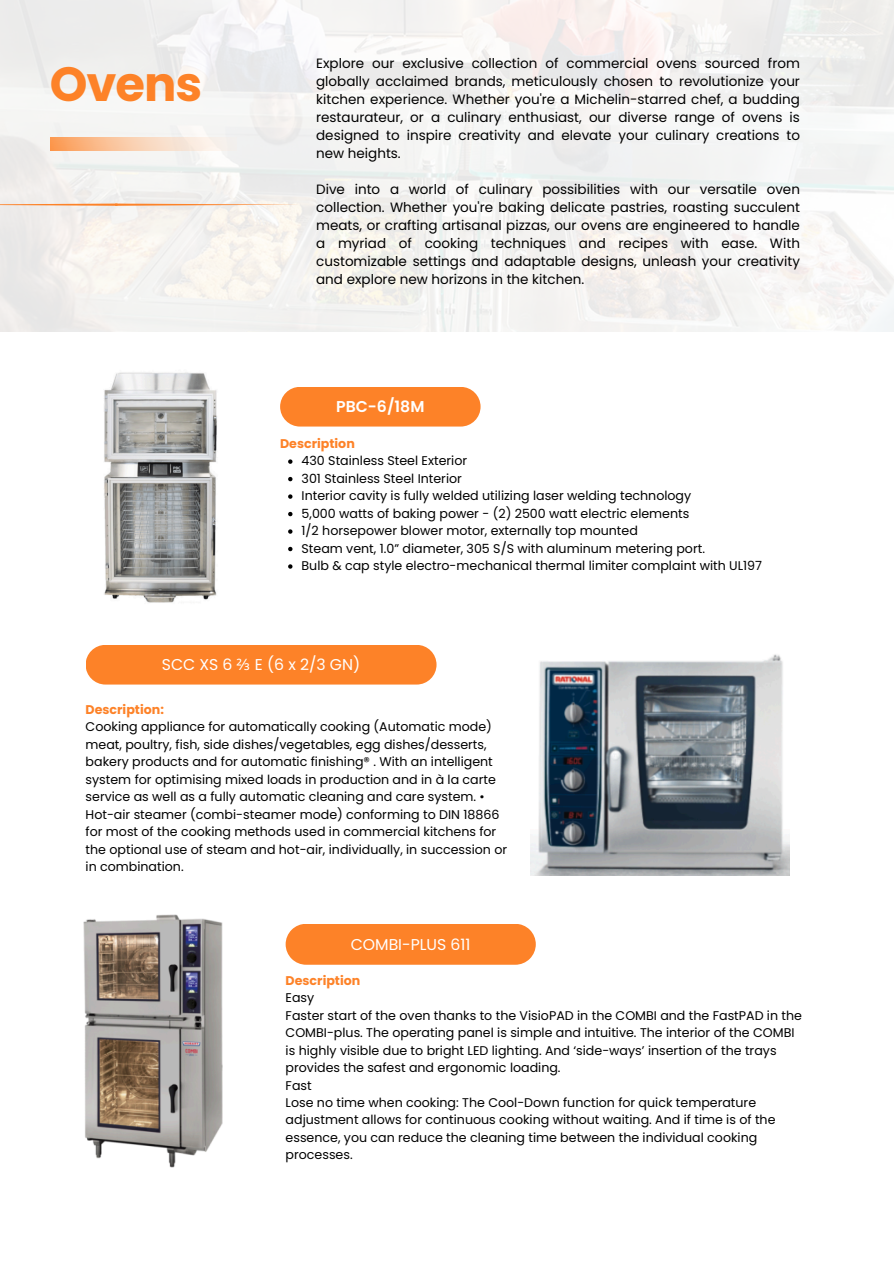
<style>
.page{position:relative;width:894px;height:1264px;background:#fff}
.page>*{position:absolute;margin:0;border:0;box-sizing:border-box;transform-origin:0 0}
.t1{font:700 48px "Poppins";letter-spacing:-.02em;color:#fd8228}
.t2{font:15.6px "Poppins";color:#fff}
.t3{font:600 15.6px "Poppins";color:#fff}
.t4{font:13.5px/18px "Poppins";color:#000;text-align:justify}
.t5{font:12.6px/17.4px "Poppins";color:#000}
.t6{font:700 12.6px "Poppins";color:#fd8228}
.s1{font-family:"Noto Sans"}
</style>
<div class="page">
<div style="left:285px;top:924px;width:250px;height:40px;background:#fd8228"></div>
<div style="left:86px;top:645px;width:350px;height:39px;background:#fd8228;border-radius:20px"></div>
<div style="left:280px;top:387px;width:200px;height:39px;background:#fd8228;border-radius:20px"></div>
<img style="left:104px;top:372px;width:113px;height:231px">
<img style="left:83px;top:914px;width:140px;height:254px">
<img style="left:530px;top:654px;width:259px;height:221px">
<svg style="left:288px;top:459px;width:4px;height:5px"></svg>
<svg style="left:288px;top:477px;width:4px;height:4px"></svg>
<svg style="left:288px;top:494px;width:4px;height:5px"></svg>
<svg style="left:288px;top:512px;width:4px;height:4px"></svg>
<svg style="left:288px;top:529px;width:4px;height:4px"></svg>
<svg style="left:288px;top:547px;width:4px;height:4px"></svg>
<svg style="left:288px;top:564px;width:4px;height:4px"></svg>
<img style="left:0;top:0;width:893px;height:331px">
<svg style="left:51px;top:137px;width:185px;height:14px"></svg>
<svg style="left:0;top:203px;width:298px;height:3px"></svg>
<p class="t1" style="left:50px;top:51px;width:154px">Ovens</p>
<p class="t4" style="left:316px;top:55px;width:485px">Explore our exclusive collection of commercial ovens sourced from globally acclaimed brands, meticulously chosen to revolutionize your kitchen experience. Whether you're a Michelin-starred chef, a budding restaurateur, or a culinary enthusiast, our diverse range of ovens is designed to inspire creativity and elevate your culinary creations to new heights.</p>
<p class="t4" style="left:316px;top:181px;width:485px">Dive into a world of culinary possibilities with our versatile oven collection. Whether you're baking delicate pastries, roasting succulent meats, or crafting artisanal pizzas, our ovens are engineered to handle a myriad of cooking techniques and recipes with ease. With customizable settings and adaptable designs, unleash your creativity and explore new horizons in the kitchen.</p>
<p class="t3" style="left:336px;top:395px;width:90px">PBC-6/18M</p>
<p class="t6" style="left:280px;top:434px;width:76px">Description</p>
<p class="t5" style="left:301px;top:452px;width:167px">430 Stainless Steel Exterior</p>
<h4 class="t5" style="left:301px;top:469px;width:162px">301 Stainless Steel Interior</h4>
<p class="t5" style="left:301px;top:487px;width:391px">Interior cavity is fully welded utilizing laser welding technology</p>
<p class="t5" style="left:301px;top:504px;width:389px">5,000 watts of baking power - (2) 2500 watt electric elements</p>
<p class="t5" style="left:301px;top:522px;width:338px">1/2 horsepower blower motor, externally top mounted</p>
<p class="t5" style="left:301px;top:539px;width:405px">Steam vent, 1.0” diameter, 305 S/S with aluminum metering port.</p>
<h3 class="t5" style="left:301px;top:557px;width:462px">Bulb &amp; cap style electro-mechanical thermal limiter complaint with UL197</h3>
<p class="t2" style="left:162px;top:653px;width:200px">SCC XS 6 <span class="s1">⅔</span> E (6 x 2/3 GN)</p>
<h2 class="t6" style="left:86px;top:700px;width:80px">Description:</h2>
<h5 class="t5" style="left:86px;top:718px;width:423px">Cooking appliance for automatically cooking (Automatic mode) meat, poultry, fish, side dishes/vegetables, egg dishes/desserts, bakery products and for automatic finishing® . With an intelligent system for optimising mixed loads in production and in à la carte service as well as a fully automatic cleaning and care system. • Hot-air steamer (combi-steamer mode) conforming to DIN 18866 for most of the cooking methods used in commercial kitchens for the optional use of steam and hot-air, individually, in succession or in combination.</h5>
<h1 class="t2" style="left:351px;top:933px;width:121px">COMBI-PLUS 611</h1>
<p class="t6" style="left:285px;top:971px;width:76px">Description</p>
<p class="t5" style="left:285px;top:988px;width:30px">Easy</p>
<p class="t5" style="left:285px;top:1006px;width:517px">Faster start of the oven thanks to the VisioPAD in the COMBI and the FastPAD in the COMBI-plus. The operating panel is simple and intuitive. The interior of the COMBI is highly visible due to bright LED lighting. And ‘side-ways’ insertion of the trays provides the safest and ergonomic loading.</p>
<p class="t5" style="left:285px;top:1076px;width:28px">Fast</p>
<p class="t5" style="left:285px;top:1093px;width:491px">Lose no time when cooking: The Cool-Down function for quick temperature adjustment allows for continuous cooking without waiting. And if time is of the essence, you can reduce the cleaning time between the individual cooking processes.</p>
</div>
